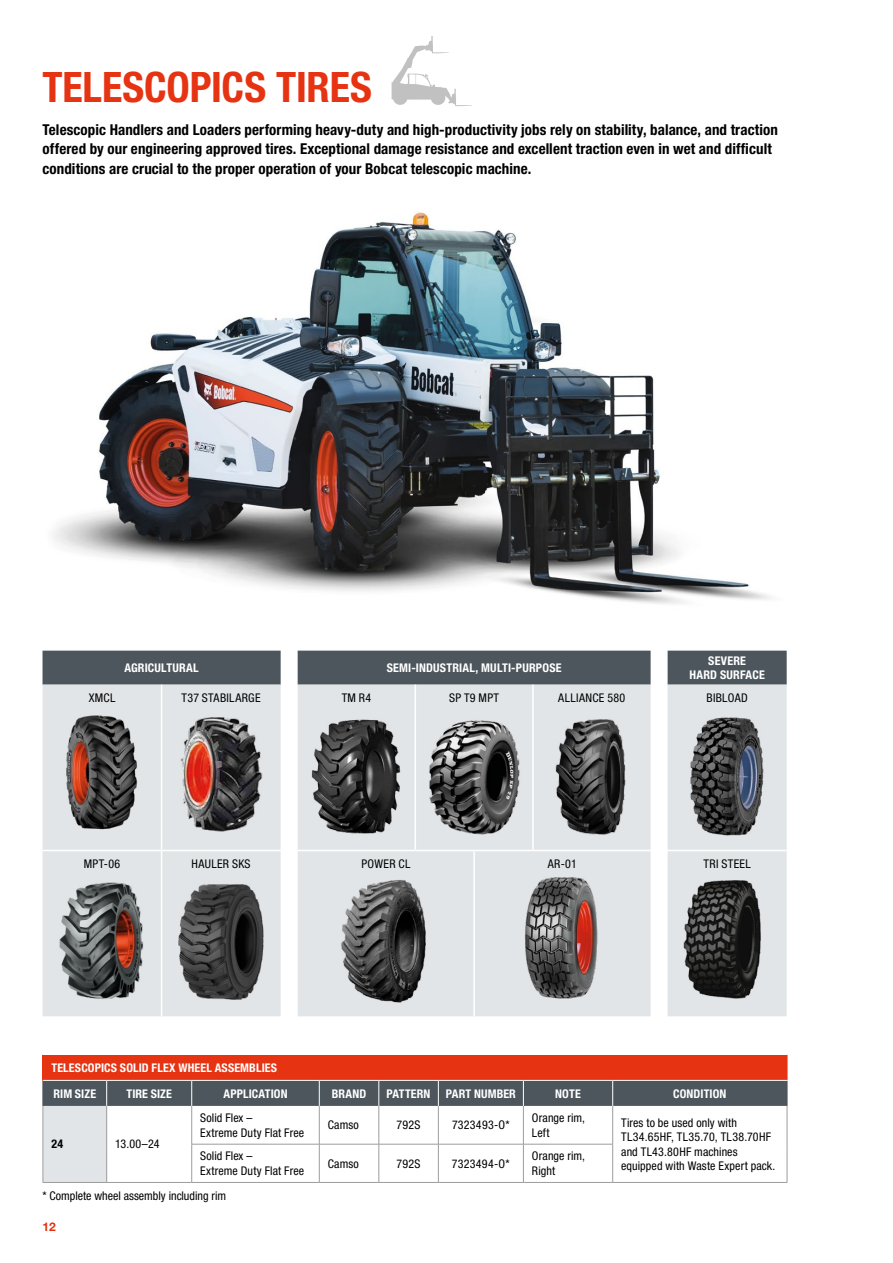
<style>
.page{position:relative;width:893px;height:1263px;background:#fff}
.page>*{position:absolute;margin:0;border:0;box-sizing:border-box;transform-origin:0 0}
.t1{font:700 condensed 42px "Helvetica Neue LT Pro";letter-spacing:-.005em;color:#e63312}
.t2{font:700 condensed 15px/19.5px "Helvetica Neue LT Pro";letter-spacing:.005em;color:#000}
.t3{font:condensed 12px/14.4px "Helvetica Neue LT Pro";letter-spacing:.015em;color:#000}
.t4{font:700 condensed 12px/25.7px "Helvetica Neue LT Pro";letter-spacing:.01em;color:#fff}
.t5{font:700 12px "Helvetica Neue LT Pro";color:#e63312}
.t6{font:700 condensed 12px "Helvetica Neue LT Pro";color:#000}
</style>
<div class="page">
<img style="left:53px;top:212px;width:718px;height:392px">
<svg style="left:392px;top:36px;width:80px;height:70px"></svg>
<div style="left:43px;top:1106px;width:64px;height:76px;background:#e2e5e7"></div>
<hr style="left:191px;top:1106px;width:1px;height:38px;background:#9d9d9c">
<hr style="left:319px;top:1106px;width:1px;height:38px;background:#9d9d9c">
<hr style="left:379px;top:1106px;width:1px;height:38px;background:#9d9d9c">
<hr style="left:438px;top:1106px;width:1px;height:38px;background:#9d9d9c">
<hr style="left:523px;top:1106px;width:1px;height:38px;background:#9d9d9c">
<hr style="left:612px;top:1106px;width:1px;height:38px;background:#9d9d9c">
<hr style="left:192px;top:1144px;width:127px;height:1px;background:#9d9d9c">
<hr style="left:191px;top:1144px;width:1px;height:38px;background:#9d9d9c">
<hr style="left:319px;top:1144px;width:60px;height:1px;background:#9d9d9c">
<hr style="left:319px;top:1144px;width:1px;height:38px;background:#9d9d9c">
<hr style="left:379px;top:1144px;width:59px;height:1px;background:#9d9d9c">
<hr style="left:379px;top:1144px;width:1px;height:38px;background:#9d9d9c">
<hr style="left:438px;top:1144px;width:85px;height:1px;background:#9d9d9c">
<hr style="left:438px;top:1144px;width:1px;height:38px;background:#9d9d9c">
<hr style="left:523px;top:1144px;width:90px;height:1px;background:#9d9d9c">
<hr style="left:523px;top:1144px;width:1px;height:38px;background:#9d9d9c">
<hr style="left:612px;top:1144px;width:1px;height:38px;background:#9d9d9c">
<hr style="left:787px;top:1106px;width:1px;height:38px;background:#9d9d9c">
<hr style="left:787px;top:1144px;width:1px;height:38px;background:#9d9d9c">
<hr style="left:107px;top:1182px;width:85px;height:1px;background:#9d9d9c">
<hr style="left:192px;top:1182px;width:127px;height:1px;background:#9d9d9c">
<hr style="left:319px;top:1182px;width:60px;height:1px;background:#9d9d9c">
<hr style="left:379px;top:1182px;width:59px;height:1px;background:#9d9d9c">
<hr style="left:438px;top:1182px;width:85px;height:1px;background:#9d9d9c">
<hr style="left:523px;top:1182px;width:90px;height:1px;background:#9d9d9c">
<hr style="left:613px;top:1182px;width:174px;height:1px;background:#9d9d9c">
<hr style="left:43px;top:1106px;width:1px;height:38px;background:#9d9d9c">
<hr style="left:106px;top:1106px;width:1px;height:38px;background:#9d9d9c">
<hr style="left:43px;top:1144px;width:1px;height:38px;background:#9d9d9c">
<hr style="left:106px;top:1144px;width:1px;height:38px;background:#9d9d9c">
<hr style="left:43px;top:1182px;width:64px;height:1px;background:#9d9d9c">
<svg style="left:43px;top:1055px;width:745px;height:51px;background:#9b493c"></svg>
<svg style="left:43px;top:651px;width:744px;height:34px;background:#566065"></svg>
<svg style="left:43px;top:685px;width:744px;height:331px;background:#e4e7e9"></svg>
<hr style="left:281px;top:849px;width:17px;height:3px;background:#fff">
<hr style="left:651px;top:849px;width:17px;height:3px;background:#fff">
<hr style="left:161px;top:685px;width:1px;height:165px;background:#fff">
<hr style="left:43px;top:850px;width:119px;height:1px;background:#fff">
<hr style="left:162px;top:850px;width:119px;height:1px;background:#fff">
<hr style="left:161px;top:851px;width:1px;height:165px;background:#fff">
<hr style="left:415px;top:685px;width:1px;height:165px;background:#fff">
<hr style="left:532px;top:685px;width:2px;height:165px;background:#fff">
<hr style="left:298px;top:850px;width:117px;height:1px;background:#fff">
<hr style="left:415px;top:850px;width:59px;height:1px;background:#fff">
<hr style="left:474px;top:850px;width:59px;height:1px;background:#fff">
<hr style="left:473px;top:851px;width:2px;height:165px;background:#fff">
<hr style="left:533px;top:850px;width:118px;height:1px;background:#fff">
<hr style="left:668px;top:850px;width:119px;height:1px;background:#fff">
<img style="left:57px;top:881px;width:89px;height:121px">
<img style="left:307px;top:715px;width:99px;height:129px">
<img style="left:423px;top:715px;width:104px;height:126px">
<img style="left:549px;top:717px;width:90px;height:120px">
<img style="left:686px;top:718px;width:81px;height:118px">
<img style="left:176px;top:884px;width:91px;height:118px">
<img style="left:336px;top:875px;width:95px;height:133px">
<img style="left:525px;top:876px;width:72px;height:122px">
<img style="left:53px;top:710px;width:92px;height:130px">
<img style="left:173px;top:712px;width:92px;height:129px">
<img style="left:684px;top:878px;width:78px;height:122px">
<h1 class="t1" style="left:43px;top:62px;width:331px">TELESCOPICS TIRES</h1>
<p class="t2" style="left:43px;top:120px;width:737px">Telescopic Handlers and Loaders performing heavy-duty and high-productivity jobs rely on stability, balance, and traction offered by our engineering approved tires. Exceptional damage resistance and excellent traction even in wet and difficult conditions are crucial to the proper operation of your Bobcat telescopic machine.</p>
<p class="t4" style="left:124px;top:655px;width:76px">AGRICULTURAL</p>
<p class="t4" style="left:387px;top:655px;width:176px">SEMI-INDUSTRIAL, MULTI-PURPOSE</p>
<p class="t4" style="left:689px;top:653px;width:77px;line-height:14.4px;text-align:center">SEVERE<br>HARD SURFACE</p>
<p class="t3" style="left:89px;top:690px;width:28px">XMCL</p>
<p class="t3" style="left:182px;top:690px;width:81px">T37 STABILARGE</p>
<p class="t3" style="left:342px;top:690px;width:31px">TM R4</p>
<p class="t3" style="left:449px;top:690px;width:51px">SP T9 MPT</p>
<p class="t3" style="left:558px;top:690px;width:69px">ALLIANCE 580</p>
<p class="t3" style="left:707px;top:690px;width:43px">BIBLOAD</p>
<p class="t3" style="left:84px;top:856px;width:38px">MPT-06</p>
<p class="t3" style="left:192px;top:856px;width:61px">HAULER SKS</p>
<p class="t3" style="left:361px;top:856px;width:50px">POWER CL</p>
<p class="t3" style="left:548px;top:856px;width:31px">AR-01</p>
<p class="t3" style="left:704px;top:856px;width:49px">TRI STEEL</p>
<p class="t4" style="left:51px;top:1055px;width:227px">TELESCOPICS SOLID FLEX WHEEL ASSEMBLIES<br>RIM SIZE</p>
<p class="t4" style="left:126px;top:1081px;width:47px">TIRE SIZE</p>
<p class="t4" style="left:223px;top:1081px;width:66px">APPLICATION</p>
<p class="t4" style="left:332px;top:1081px;width:36px">BRAND</p>
<p class="t4" style="left:387px;top:1081px;width:45px">PATTERN</p>
<p class="t4" style="left:446px;top:1081px;width:72px">PART NUMBER</p>
<p class="t4" style="left:555px;top:1081px;width:27px">NOTE</p>
<p class="t4" style="left:673px;top:1081px;width:55px">CONDITION</p>
<p class="t3" style="left:200px;top:1110px;width:105px">Solid Flex –<br>Extreme Duty Flat Free</p>
<p class="t3" style="left:328px;top:1118px;width:33px">Camso</p>
<p class="t3" style="left:397px;top:1118px;width:26px">792S</p>
<p class="t3" style="left:452px;top:1118px;width:59px">7323493-O*</p>
<p class="t3" style="left:532px;top:1110px;width:55px">Orange rim,<br>Left</p>
<p class="t3" style="left:621px;top:1115px;width:156px">Tires to be used only with<br>TL34.65HF, TL35.70, TL38.70HF and TL43.80HF machines equipped with Waste Expert pack.</p>
<p class="t6" style="left:51px;top:1137px;width:13px">24</p>
<p class="t3" style="left:115px;top:1137px;width:46px">13.00–24</p>
<p class="t3" style="left:200px;top:1149px;width:105px">Solid Flex –<br>Extreme Duty Flat Free</p>
<p class="t3" style="left:328px;top:1156px;width:33px">Camso</p>
<p class="t3" style="left:397px;top:1156px;width:26px">792S</p>
<p class="t3" style="left:452px;top:1156px;width:59px">7323494-O*</p>
<p class="t3" style="left:532px;top:1149px;width:55px">Orange rim,<br>Right</p>
<p class="t3" style="left:43px;top:1188px;width:185px">* Complete wheel assembly including rim</p>
<p class="t5" style="left:43px;top:1219px;width:15px">12</p>
</div>
